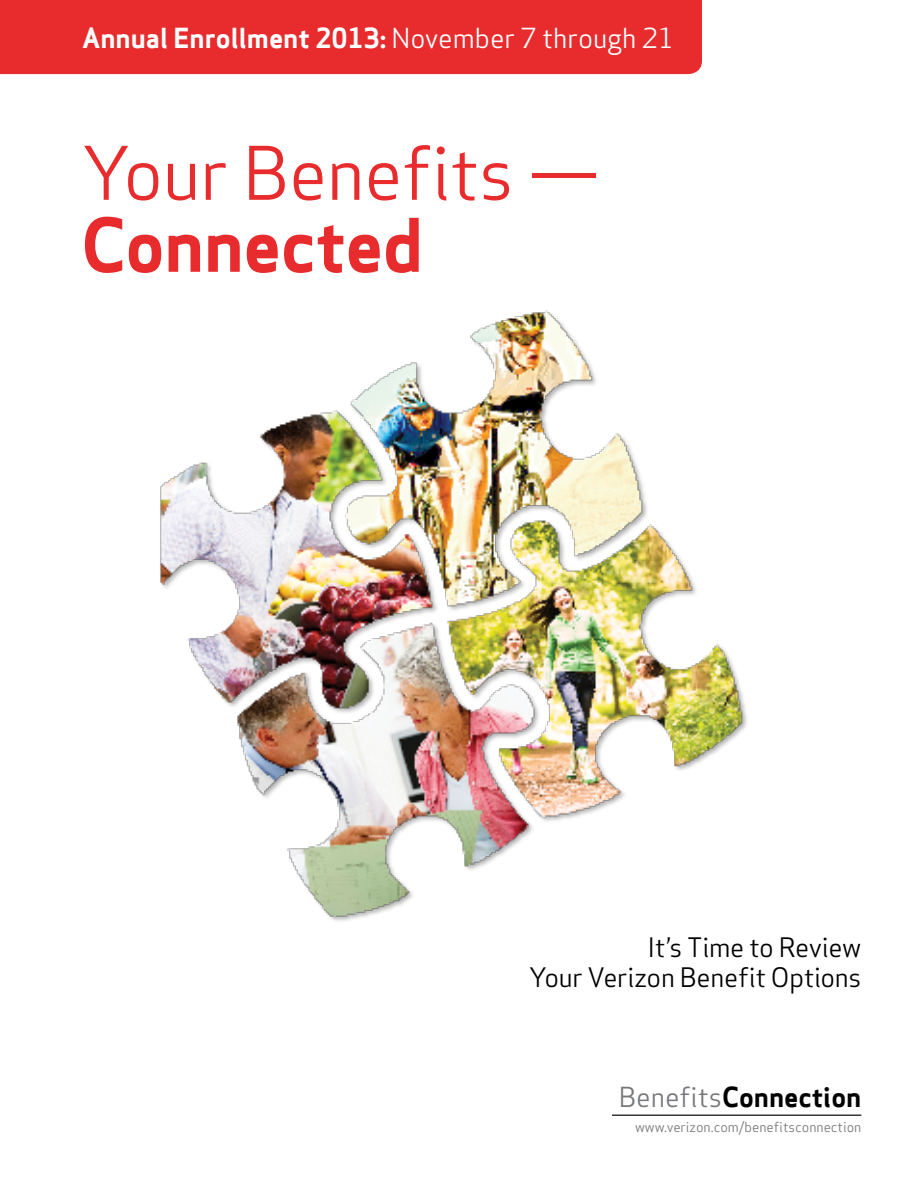
<style>
.page{position:relative;width:918px;height:1188px;background:#fff}
.page>*{position:absolute;margin:0;border:0;box-sizing:border-box;transform-origin:0 0}
.t1{font:72px "Verizon Apex";letter-spacing:-.01em;color:#e82c2e}
.t2{font:700 72px "Verizon Apex";letter-spacing:-.01em;color:#e82c2e}
.t3{font:700 27px "Verizon Apex";color:#fff}
.t4{font:700 27px "Verizon Apex";color:#000}
.t5{font:26.25px/30px "Verizon Apex";letter-spacing:-.01em;color:#000;text-align:right}
.t6{font:13.5px "Verizon Apex";color:#77787b}
.s1{font-weight:400}
.s2{font-weight:400;color:#77787b}
</style>
<div class="page">
<hr style="left:612px;top:1115px;width:249px;height:1px;background:#000">
<img style="left:160px;top:310px;width:587px;height:611px">
<div style="left:0;top:0;width:702px;height:74px;background:#e82c2e"></div>
<p class="t3" style="left:82px;top:20px;width:594px">Annual Enrollment 2013: <span class="s1">November 7 through 21</span></p>
<h1 class="t1" style="left:81px;top:114px;width:521px">Your Benefits —</h1>
<h1 class="t2" style="left:81px;top:199px;width:344px">Connected</h1>
<p class="t5" style="left:529px;top:930px;width:334px">It’s Time to Review<br>Your Verizon Benefit Options</p>
<p class="t4" style="left:619px;top:1079px;width:244px"><span class="s2">Benefits</span>Connection</p>
<p class="t6" style="left:635px;top:1116px;width:228px">www.verizon.com/benefitsconnection</p>
</div>
